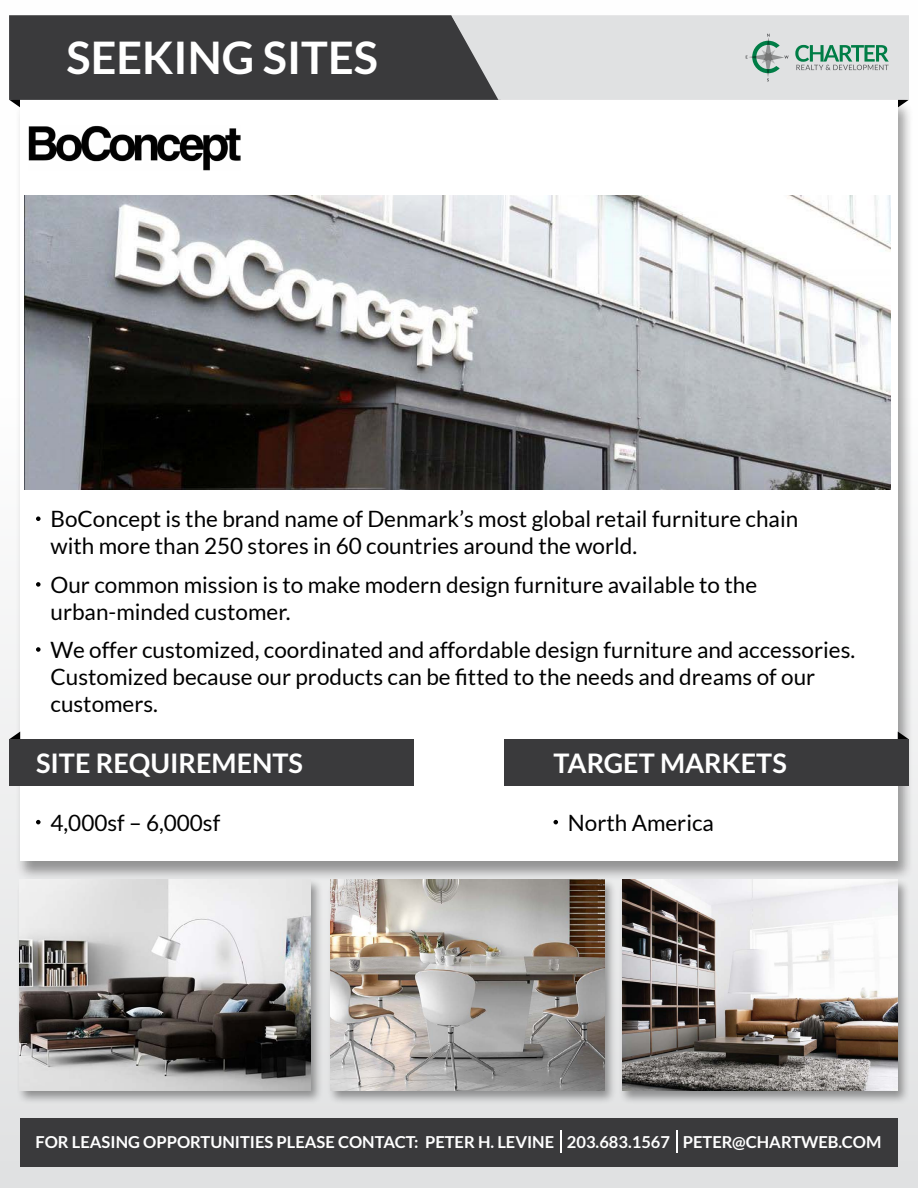
<style>
.page{position:relative;width:918px;height:1188px;background:#fff}
.page>*{position:absolute;margin:0;border:0;box-sizing:border-box;transform-origin:0 0}
.t1{font:700 45px "Lato";color:#fff}
.t2{font:700 27px "Lato";color:#fff}
.t3{font:22.5px/27px "Lato";color:#000}
.t4{font:700 16.5px "Lato";color:#fff}
</style>
<div class="page">
<div style="left:0;top:0;width:918px;height:1188px;background:linear-gradient(to bottom,#fff,#e2e3e4)"></div>
<div style="left:20px;top:1118px;width:878px;height:48px;background:#3a3a3c"></div>
<svg style="left:560px;top:1131px;width:1px;height:22px"></svg>
<hr style="left:676px;top:1131px;width:2px;height:22px;background:#fff">
<div style="left:15px;top:99px;width:898px;height:782px;background:#000;opacity:.38"></div>
<div style="left:20px;top:99px;width:878px;height:761px;background:#fff"></div>
<svg style="left:9px;top:732px;width:11px;height:7px"></svg>
<div style="left:9px;top:739px;width:405px;height:47px;background:#3a3a3c"></div>
<svg style="left:898px;top:732px;width:11px;height:7px"></svg>
<div style="left:505px;top:739px;width:404px;height:47px;background:#3a3a3c"></div>
<svg style="left:9px;top:15px;width:900px;height:92px"></svg>
<div style="left:16px;top:877px;width:307px;height:228px;background:#000;opacity:.38"></div>
<img style="left:20px;top:880px;width:290px;height:211px">
<div style="left:618px;top:878px;width:293px;height:227px;background:#000;opacity:.38"></div>
<img style="left:622px;top:880px;width:276px;height:210px">
<svg style="left:36px;top:516px;width:5px;height:5px"></svg>
<svg style="left:36px;top:582px;width:5px;height:5px"></svg>
<svg style="left:36px;top:647px;width:5px;height:5px"></svg>
<svg style="left:36px;top:820px;width:5px;height:4px"></svg>
<svg style="left:554px;top:820px;width:4px;height:4px"></svg>
<img style="left:25px;top:195px;width:866px;height:295px">
<img style="left:29px;top:125px;width:212px;height:45px">
<div style="left:327px;top:878px;width:290px;height:227px;background:#000;opacity:.38"></div>
<img style="left:331px;top:880px;width:273px;height:210px">
<h1 class="t1" style="left:67px;top:32px;width:313px">SEEKING SITES</h1>
<p class="t3" style="left:51px;top:505px;width:749px">BoConcept is the brand name of Denmark’s most global retail furniture chain with more than 250 stores in 60 countries around the world.</p>
<p class="t3" style="left:51px;top:571px;width:708px">Our common mission is to make modern design furniture available to the urban-minded customer.</p>
<p class="t3" style="left:51px;top:636px;width:806px">We offer customized, coordinated and affordable design furniture and accessories.<br>Customized because our products can be fitted to the needs and dreams of our customers.</p>
<p class="t2" style="left:36px;top:748px;width:269px">SITE REQUIREMENTS</p>
<p class="t2" style="left:554px;top:748px;width:235px">TARGET MARKETS</p>
<p class="t3" style="left:51px;top:809px;width:171px">4,000sf – 6,000sf</p>
<p class="t3" style="left:568px;top:809px;width:148px">North America</p>
<p class="t4" style="left:36px;top:1132px;width:847px">FOR LEASING OPPORTUNITIES PLEASE CONTACT: PETER H. LEVINE 203.683.1567 PETER@CHARTWEB.COM</p>
</div>
